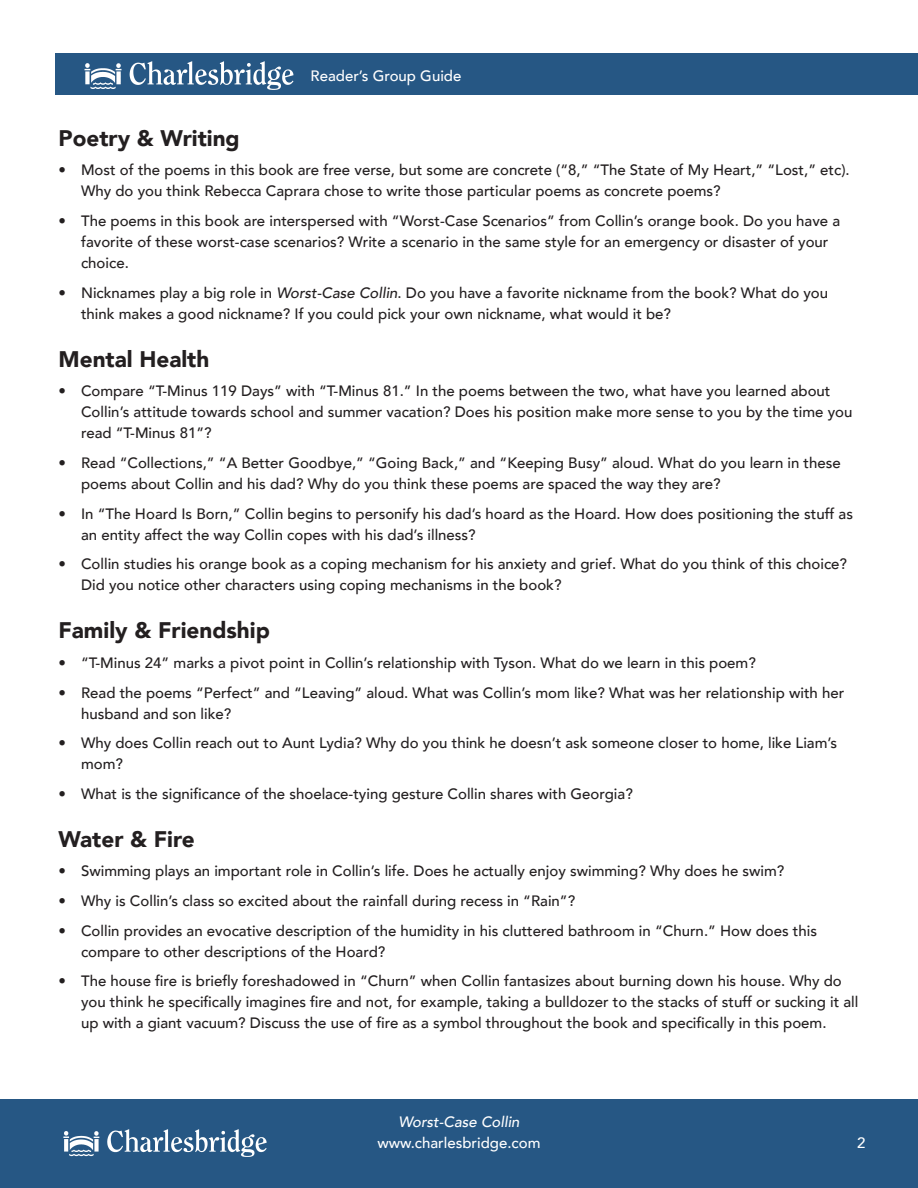
<style>
.page{position:relative;width:918px;height:1188px;background:#fff}
.page>*{position:absolute;margin:0;border:0;box-sizing:border-box;transform-origin:0 0}
.t1{font:900 22.5px "Avenir";color:#231f20}
.t2{font:500 15px/21px "Avenir";color:#231f20}
.t3{font:500 15px "Avenir";color:#fff}
.t4{font:italic 500 15px "Avenir";color:#fff}
.s1{font-style:italic}
</style>
<div class="page">
<div style="left:56px;top:54px;width:862px;height:41px;background:#265784"></div>
<div style="left:0;top:1099px;width:918px;height:89px;background:#265784"></div>
<img style="left:63px;top:1129px;width:204px;height:28px">
<img style="left:84px;top:61px;width:210px;height:29px">
<p class="t3" style="left:311px;top:63px;width:152px">Reader’s Group Guide</p>
<p class="t1" style="left:59px;top:119px;width:183px">Poetry &amp; Writing</p>
<p class="t2" style="left:81px;top:159px;width:770px;text-indent:-22px">• Most of the poems in this book are free verse, but some are concrete (“8,” “The State of My Heart,” “Lost,” etc).<br>Why do you think Rebecca Caprara chose to write those particular poems as concrete poems?</p>
<p class="t2" style="left:81px;top:210px;width:761px;text-indent:-22px">• The poems in this book are interspersed with “Worst-Case Scenarios” from Collin’s orange book. Do you have a favorite of these worst-case scenarios? Write a scenario in the same style for an emergency or disaster of your choice.</p>
<p class="t2" style="left:81px;top:281px;width:749px;text-indent:-22px">• Nicknames play a big role in <span class="s1">Worst-Case Collin</span>. Do you have a favorite nickname from the book? What do you think makes a good nickname? If you could pick your own nickname, what would it be?</p>
<p class="t1" style="left:59px;top:340px;width:152px">Mental Health</p>
<p class="t2" style="left:81px;top:380px;width:773px;text-indent:-22px">• Compare “T-Minus 119 Days” with “T-Minus 81.” In the poems between the two, what have you learned about<br>Collin’s attitude towards school and summer vacation? Does his position make more sense to you by the time you read “T-Minus 81”?</p>
<p class="t2" style="left:81px;top:451px;width:761px;text-indent:-22px">• Read “Collections,” “A Better Goodbye,” “Going Back,” and “Keeping Busy” aloud. What do you learn in these poems about Collin and his dad? Why do you think these poems are spaced the way they are?</p>
<p class="t2" style="left:81px;top:502px;width:773px;text-indent:-22px">• In “The Hoard Is Born,” Collin begins to personify his dad’s hoard as the Hoard. How does positioning the stuff as an entity affect the way Collin copes with his dad’s illness?</p>
<p class="t2" style="left:81px;top:553px;width:768px;text-indent:-22px">• Collin studies his orange book as a coping mechanism for his anxiety and grief. What do you think of this choice?<br>Did you notice other characters using coping mechanisms in the book?</p>
<p class="t1" style="left:59px;top:611px;width:213px">Family &amp; Friendship</p>
<p class="t2" style="left:59px;top:651px;width:699px">• “T-Minus 24” marks a pivot point in Collin’s relationship with Tyson. What do we learn in this poem?</p>
<p class="t2" style="left:81px;top:681px;width:765px;text-indent:-22px">• Read the poems “Perfect” and “Leaving” aloud. What was Collin’s mom like? What was her relationship with her husband and son like?</p>
<p class="t2" style="left:81px;top:732px;width:758px;text-indent:-22px">• Why does Collin reach out to Aunt Lydia? Why do you think he doesn’t ask someone closer to home, like Liam’s mom?</p>
<p class="t2" style="left:59px;top:782px;width:576px">• What is the significance of the shoelace-tying gesture Collin shares with Georgia?</p>
<p class="t1" style="left:59px;top:820px;width:138px">Water &amp; Fire</p>
<p class="t2" style="left:59px;top:860px;width:727px">• Swimming plays an important role in Collin’s life. Does he actually enjoy swimming? Why does he swim?</p>
<p class="t2" style="left:59px;top:890px;width:518px">• Why is Collin’s class so excited about the rainfall during recess in “Rain”?</p>
<p class="t2" style="left:81px;top:919px;width:738px;text-indent:-22px">• Collin provides an evocative description of the humidity in his cluttered bathroom in “Churn.” How does this compare to other descriptions of the Hoard?</p>
<p class="t2" style="left:81px;top:970px;width:779px;text-indent:-22px">• The house fire is briefly foreshadowed in “Churn” when Collin fantasizes about burning down his house. Why do you think he specifically imagines fire and not, for example, taking a bulldozer to the stacks of stuff or sucking it all up with a giant vacuum? Discuss the use of fire as a symbol throughout the book and specifically in this poem.</p>
<p class="t4" style="left:398px;top:1112px;width:123px">Worst-Case Collin</p>
<p class="t3" style="left:377px;top:1130px;width:165px">www.charlesbridge.com</p>
<p class="t3" style="left:857px;top:1130px;width:10px">2</p>
</div>
